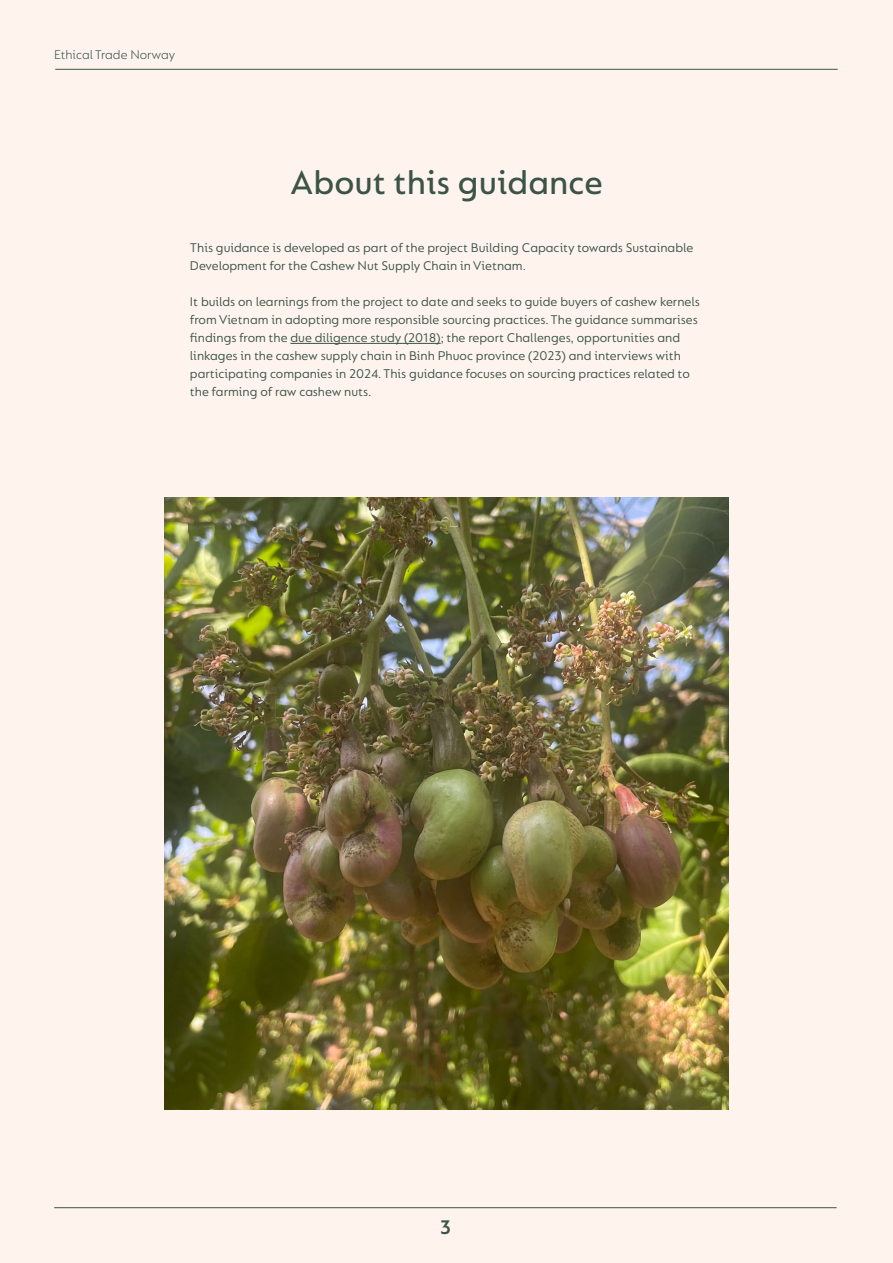
<style>
.page{position:relative;width:893px;height:1263px;background:#fef4ed}
.page>*{position:absolute;margin:0;border:0;box-sizing:border-box;transform-origin:0 0}
.t1{font:500 36px "FS Lucas Pro";color:#3b5445}
.t2{font:600 21px "FS Lucas Pro";color:#3b5445}
.t3{font:13.5px/18px "FS Lucas Pro";color:#3b5445}
.t4{font:300 13.5px "FS Lucas Pro";color:#3b5445}
</style>
<div class="page">
<img style="left:164px;top:497px;width:565px;height:612px">
<hr style="left:290px;top:343px;width:151px;height:1px;background:#3b5445">
<hr style="left:55px;top:69px;width:783px;height:1px;background:#3b5445">
<hr style="left:54px;top:1207px;width:783px;height:1px;background:#3b5445">
<p class="t4" style="left:54px;top:47px;width:122px">Ethical Trade Norway</p>
<h1 class="t1" style="left:290px;top:162px;width:314px">About this guidance</h1>
<p class="t3" style="left:190px;top:238px;width:505px">This guidance is developed as part of the project Building Capacity towards Sustainable<br>Development for the Cashew Nut Supply Chain in Vietnam.</p>
<p class="t3" style="left:190px;top:292px;width:511px">It builds on learnings from the project to date and seeks to guide buyers of cashew kernels from Vietnam in adopting more responsible sourcing practices. The guidance summarises findings from the due diligence study (2018); the report Challenges, opportunities and linkages in the cashew supply chain in Binh Phuoc province (2023) and interviews with participating companies in 2024. This guidance focuses on sourcing practices related to the farming of raw cashew nuts.</p>
<h2 class="t2" style="left:440px;top:1215px;width:13px">3</h2>
</div>
